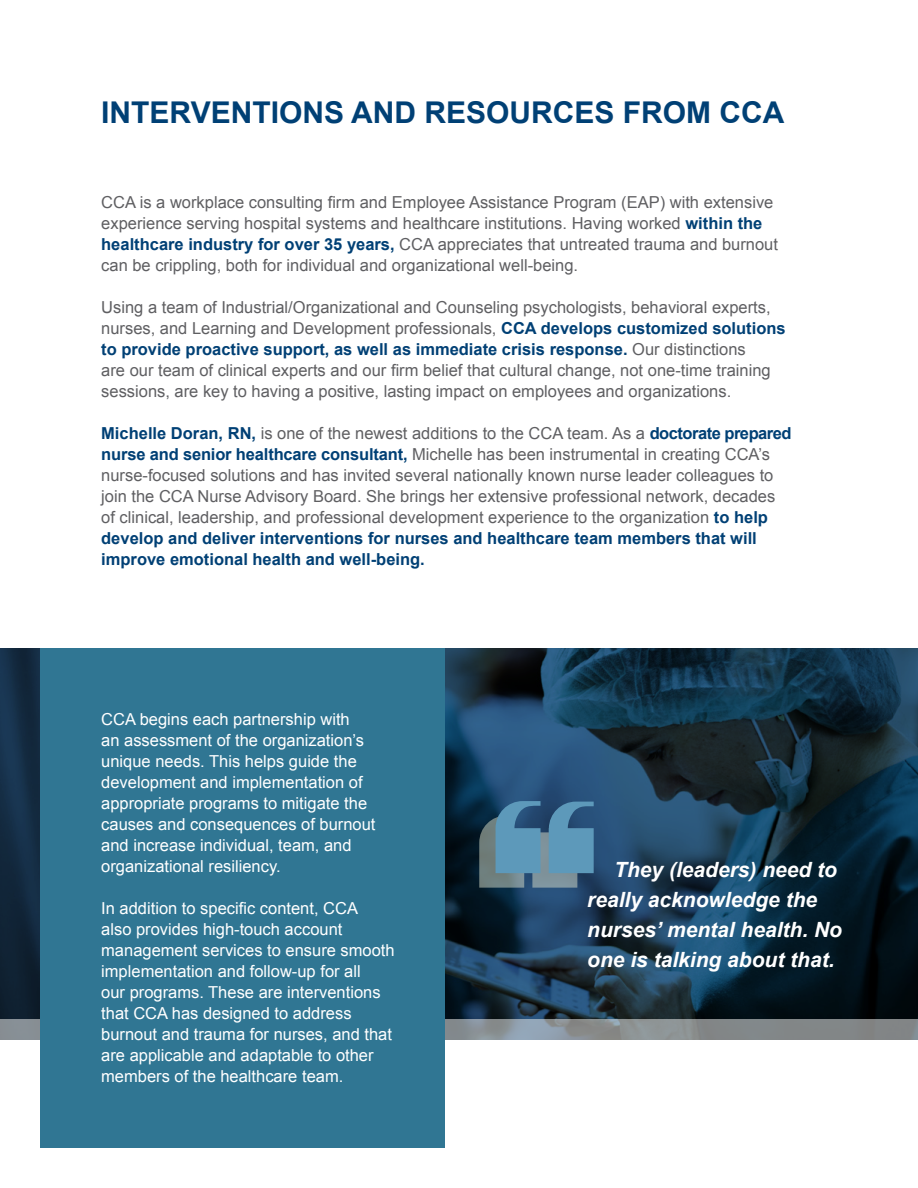
<style>
.page{position:relative;width:918px;height:1188px;background:#fff}
.page>*{position:absolute;margin:0;border:0;box-sizing:border-box;transform-origin:0 0}
.Body_Head_Larger{font:700 30px "Arial";color:#004075}
.Call_Out{font:italic 700 21px/30px "Arial";color:#fff}
.Body{font:16.5px/21px "Arial";color:#5f5f62}
.Body-2{font:16.5px/21px "Arial";color:#fff}
.s1{font-weight:700;color:#004075}
</style>
<div class="page">
<svg style="left:0;top:648px;width:918px;height:371px;background:#153146"></svg>
<svg style="left:479px;top:801px;width:115px;height:87px;background:#537f9a"></svg>
<svg style="left:0;top:1019px;width:918px;height:21px;background:#878d90"></svg>
<div style="left:40px;top:648px;width:406px;height:500px;background:#307693"></div>
<p class="Body_Head_Larger" style="left:101px;top:93px;width:685px">INTERVENTIONS AND RESOURCES FROM CCA</p>
<p class="Body" style="left:101px;top:191px;width:678px">CCA is a workplace consulting firm and Employee Assistance Program (EAP) with extensive experience serving hospital systems and healthcare institutions. Having worked <span class="s1">within the healthcare industry for over 35 years,</span> CCA appreciates that untreated trauma and burnout can be crippling, both for individual and organizational well-being.</p>
<p class="Body" style="left:101px;top:296px;width:686px">Using a team of Industrial/Organizational and Counseling psychologists, behavioral experts, nurses, and Learning and Development professionals, <span class="s1">CCA develops customized solutions to provide proactive support, as well as immediate crisis response.</span> Our distinctions<br>are our team of clinical experts and our firm belief that cultural change, not one-time training sessions, are key to having a positive, lasting impact on employees and organizations.</p>
<p class="Body" style="left:101px;top:422px;width:692px"><span class="s1">Michelle Doran, RN,</span> is one of the newest additions to the CCA team. As a <span class="s1">doctorate prepared nurse and senior healthcare consultant,</span> Michelle has been instrumental in creating CCA’s nurse-focused solutions and has invited several nationally known nurse leader colleagues to join the CCA Nurse Advisory Board. She brings her extensive professional network, decades of clinical, leadership, and professional development experience to the organization <span class="s1">to help develop and deliver interventions for nurses and healthcare team members that will improve emotional health and well-being.</span></p>
<p class="Body-2" style="left:101px;top:709px;width:276px">CCA begins each partnership with<br>an assessment of the organization’s unique needs. This helps guide the development and implementation of appropriate programs to mitigate the causes and consequences of burnout and increase individual, team, and organizational resiliency.</p>
<p class="Body-2" style="left:101px;top:898px;width:295px">In addition to specific content, CCA<br>also provides high-touch account management services to ensure smooth implementation and follow-up for all<br>our programs. These are interventions that CCA has designed to address burnout and trauma for nurses, and that are applicable and adaptable to other members of the healthcare team.</p>
<p class="Call_Out" style="left:587px;top:856px;width:256px;text-indent:27px">They (leaders) need to really acknowledge the nurses’ mental health. No one is talking about that.</p>
</div>
